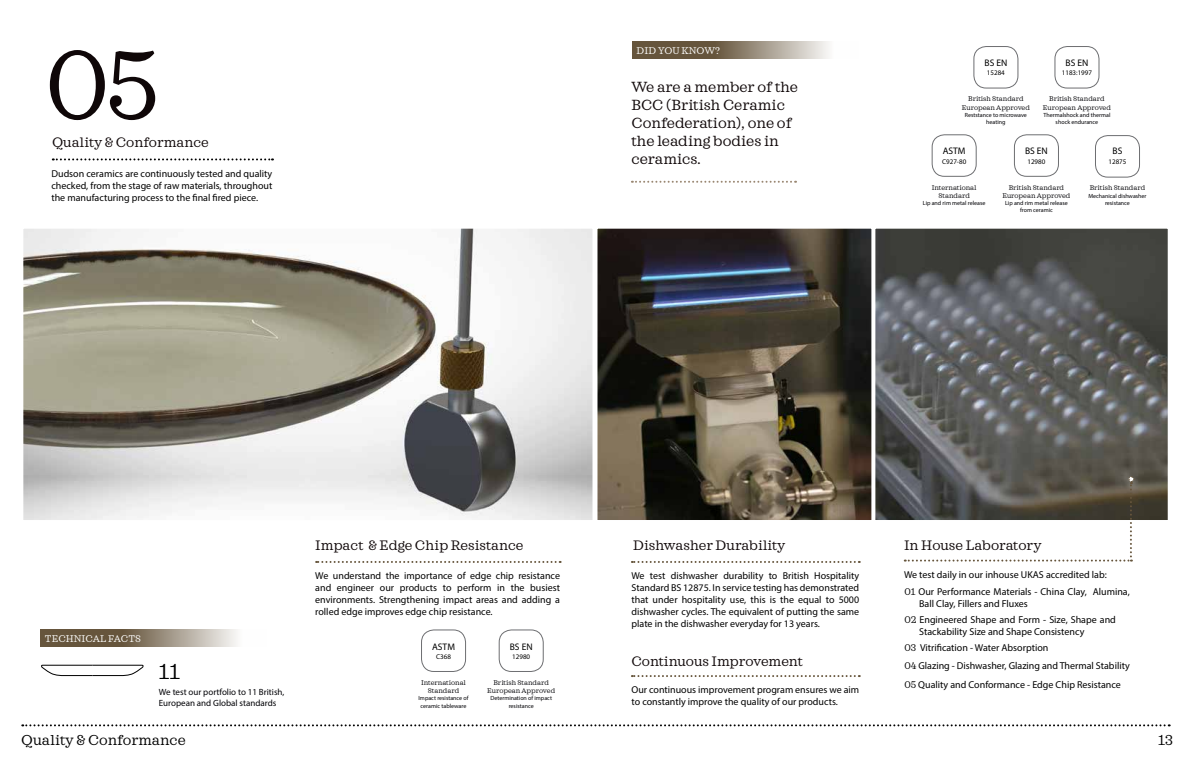
<style>
.page{position:relative;width:1191px;height:766px;background:#fff}
.page>*{position:absolute;margin:0;border:0;box-sizing:border-box;transform-origin:0 0}
.t1{font:100px "Sagona";color:#0f0708}
.t2{font:22px "Sagona";color:#000101}
.t3{font:15px/18px "Sagona";color:#0f0708}
.t4{font:14.7px "Sagona";color:#000}
.t5{font:14px "Sagona";color:#0f0708}
.t6{font:10px/12px "Myriad Pro";color:#010000}
.t7{font:10px "Sagona";color:#fffffe}
.t8{font:9.5px "Myriad Pro";color:#000}
.t9{font:9px/10.8px "Myriad Pro";color:#000005}
.t10{font:7px/8.4px "Sagona";color:#000005;text-align:center}
.t11{font:7px "Myriad Pro";color:#000}
.t12{font:6px/7.2px "Myriad Pro";color:#000005;text-align:center}
.s1{font-family:"Sagona";color:#000}
</style>
<div class="page">
<svg style="left:41px;top:629px;width:196px;height:18px;background:#8f8371"></svg>
<svg style="left:632px;top:42px;width:197px;height:17px;background:#908371"></svg>
<img style="left:876px;top:229px;width:290px;height:290px">
<div style="left:873px;top:226px;width:296px;height:296px;border:2px solid #fff"></div>
<img style="left:24px;top:229px;width:567px;height:290px">
<div style="left:21px;top:226px;width:573px;height:296px;border:2px solid #fff"></div>
<img style="left:598px;top:229px;width:272px;height:290px">
<div style="left:595px;top:226px;width:278px;height:296px;border:2px solid #fff"></div>
<svg style="left:316px;top:561px;width:244px;height:1px"></svg>
<svg style="left:904px;top:475px;width:230px;height:86px"></svg>
<svg style="left:632px;top:561px;width:227px;height:1px"></svg>
<svg style="left:632px;top:675px;width:227px;height:1px"></svg>
<svg style="left:53px;top:158px;width:220px;height:2px"></svg>
<svg style="left:22px;top:724px;width:1147px;height:2px"></svg>
<svg style="left:632px;top:181px;width:164px;height:2px"></svg>
<svg style="left:41px;top:664px;width:103px;height:12px"></svg>
<div style="left:973px;top:46px;width:45px;height:42px;border:1px solid #6d6e71;border-radius:12px"></div>
<div style="left:1054px;top:46px;width:45px;height:42px;border:1px solid #6d6e71;border-radius:12px"></div>
<div style="left:931px;top:134px;width:45px;height:43px;border:1px solid #6d6e71;border-radius:12px"></div>
<div style="left:1014px;top:134px;width:45px;height:43px;border:1px solid #6d6e71;border-radius:12px"></div>
<div style="left:1095px;top:135px;width:45px;height:42px;border:1px solid #6d6e71;border-radius:12px"></div>
<div style="left:421px;top:629px;width:45px;height:42px;border:1px solid #6d6e71;border-radius:12px"></div>
<div style="left:499px;top:629px;width:44px;height:42px;border:1px solid #6d6e71;border-radius:12px"></div>
<h1 class="t1" style="left:45px;top:26px;width:115px">05</h1>
<h3 class="t5" style="left:52px;top:134px;width:158px">Quality &amp; Conformance</h3>
<p class="t6" style="left:51px;top:168px;width:222px;text-align:justify">Dudson ceramics are continuously tested and quality checked, from the stage of raw materials, throughout the manufacturing process to the final fired piece.</p>
<p class="t7" style="left:636px;top:45px;width:30px">DID YOU</p>
<p class="t7" style="left:681px;top:45px;width:40px">KNOW?</p>
<h3 class="t3" style="left:631px;top:78px;width:168px">We are a member of the<br>BCC (British Ceramic<br>Confederation), one of the leading bodies in ceramics.</h3>
<p class="t8" style="left:984px;top:57px;width:24px">BS EN</p>
<p class="t11" style="left:987px;top:68px;width:19px">15284</p>
<p class="t10" style="left:962px;top:95px;width:69px">British Standard<br>European Approved</p>
<p class="t12" style="left:965px;top:111px;width:63px">Reststance to microwave heating</p>
<p class="t8" style="left:1065px;top:57px;width:24px">BS EN</p>
<p class="t11" style="left:1061px;top:68px;width:32px">1183:1997</p>
<p class="t10" style="left:1043px;top:95px;width:69px">British Standard<br>European Approved</p>
<p class="t12" style="left:1043px;top:111px;width:68px">Thermalshock and thermal shock endurance</p>
<p class="t8" style="left:942px;top:145px;width:24px">ASTM</p>
<p class="t11" style="left:942px;top:157px;width:26px">C927-80</p>
<p class="t10" style="left:931px;top:183px;width:46px">International<br>Standard</p>
<p class="t12" style="left:922px;top:199px;width:64px">Lip and rim metal release</p>
<p class="t8" style="left:1025px;top:145px;width:24px">BS EN</p>
<p class="t11" style="left:1027px;top:157px;width:19px">12980</p>
<p class="t10" style="left:1002px;top:183px;width:69px">British Standard<br>European Approved</p>
<p class="t12" style="left:1005px;top:199px;width:64px">Lip and rim metal release from ceramic</p>
<p class="t8" style="left:1112px;top:145px;width:11px">BS</p>
<p class="t11" style="left:1108px;top:157px;width:19px">12875</p>
<p class="t10" style="left:1089px;top:184px;width:57px">British Standard</p>
<p class="t12" style="left:1088px;top:192px;width:60px">Mechanical dishwasher resistance</p>
<p class="t7" style="left:45px;top:632px;width:97px">TECHNICAL FACTS</p>
<h2 class="t2" style="left:159px;top:658px;width:23px">11</h2>
<p class="t9" style="left:159px;top:686px;width:127px">We test our portfolio to 11 British,<br>European and Global standards</p>
<h3 class="t4" style="left:21px;top:730px;width:166px">Quality &amp; Conformance</h3>
<h3 class="t5" style="left:315px;top:537px;width:209px">Impact &amp; Edge Chip Resistance</h3>
<p class="t6" style="left:315px;top:569px;width:246px;text-align:justify">We understand the importance of edge chip resistance and engineer our products to perform in the busiest environments. Strengthening impact areas and adding a rolled edge improves edge chip resistance.</p>
<p class="t8" style="left:432px;top:641px;width:24px">ASTM</p>
<p class="t11" style="left:436px;top:652px;width:16px">C368</p>
<p class="t10" style="left:421px;top:678px;width:46px">International<br>Standard</p>
<p class="t12" style="left:418px;top:694px;width:52px">Impact resistance of ceramic tableware</p>
<p class="t8" style="left:510px;top:641px;width:24px">BS EN</p>
<p class="t11" style="left:512px;top:652px;width:19px">12980</p>
<p class="t10" style="left:487px;top:678px;width:69px">British Standard<br>European Approved</p>
<p class="t12" style="left:490px;top:694px;width:63px">Determination of impact resistance</p>
<h3 class="t5" style="left:633px;top:537px;width:154px">Dishwasher Durability</h3>
<p class="t6" style="left:631px;top:569px;width:229px;text-align:justify">We test dishwasher durability to British Hospitality Standard BS 12875. In service testing has demonstrated that under hospitality use, this is the equal to 5000 dishwasher cycles. The equivalent of putting the same plate in the dishwasher everyday for 13 years.</p>
<h3 class="t5" style="left:631px;top:652px;width:173px">Continuous Improvement</h3>
<p class="t6" style="left:631px;top:683px;width:229px">Our continuous improvement program ensures we aim to constantly improve the quality of our products.</p>
<h3 class="t5" style="left:904px;top:537px;width:139px">In House Laboratory</h3>
<p class="t6" style="left:904px;top:568px;width:204px">We test daily in our inhouse UKAS accredited lab:</p>
<p class="t6" style="left:919px;top:585px;width:212px;text-indent:-15px"><span class="s1">01</span> Our Performance Materials - China Clay, Alumina,<br>Ball Clay, Fillers and Fluxes</p>
<p class="t6" style="left:919px;top:613px;width:198px;text-indent:-15px"><span class="s1">02</span> Engineered Shape and Form - Size, Shape and<br>Stackability Size and Shape Consistency</p>
<p class="t6" style="left:904px;top:638px;width:227px;line-height:18px"><span class="s1">03</span> Vitrification - Water Absorption<br><span class="s1">04</span> Glazing - Dishwasher, Glazing and Thermal Stability<br><span class="s1">05</span> Quality and Conformance - Edge Chip Resistance</p>
<h3 class="t4" style="left:1158px;top:730px;width:16px">13</h3>
</div>
